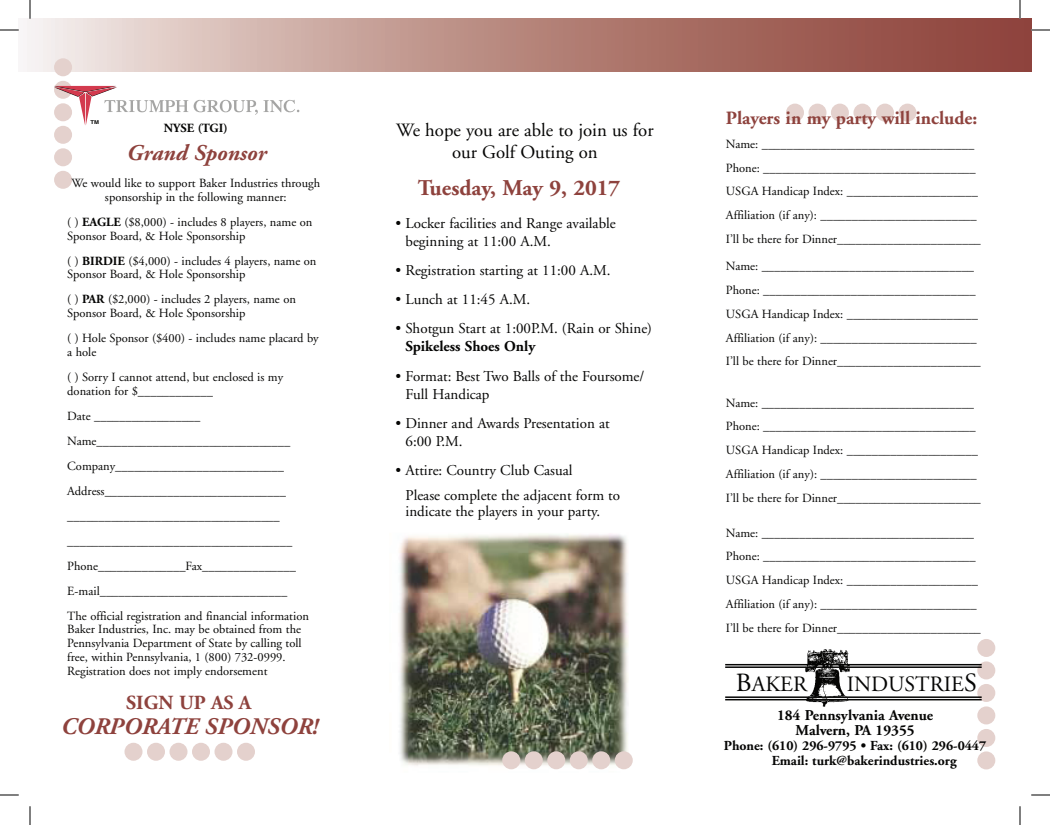
<style>
.page{position:relative;width:1050px;height:825px;background:#fff}
.page>*{position:absolute;margin:0;border:0;box-sizing:border-box;transform-origin:0 0}
.t1{font:italic 700 23.75px "Adobe Garamond";color:#8e423d}
.t2{font:700 22.5px "Adobe Garamond";color:#8e423d}
.t3{font:italic 700 22.5px "Adobe Garamond";color:#8e423d}
.t4{font:21.88px "Adobe Garamond";color:#050504}
.t5{font:700 20px "Adobe Garamond";color:#8e423d}
.t6{font:18.75px/22.5px "Adobe Garamond";color:#050504;text-align:center}
.t7{font:700 18.75px "Adobe Garamond";color:#8e423d}
.t8{font:15px "Adobe Garamond";color:#050504}
.t9{font:700 15px/15px "Adobe Garamond";color:#050504;text-align:center}
.t10{font:700 13.75px/15px "Adobe Garamond";color:#050504}
.t11{font:12.5px/23.8px "Adobe Garamond";color:#050504}
.t12{font:700 12.5px "Adobe Garamond";color:#050504}
.t13{font:700 5.38px "Helvetica";color:#050504;scale:1.11 1}
.s1{font-weight:700}
.s2{color:#fff}
.s3{font-weight:400;color:#fff}
.s4{font-size:26.25px}
</style>
<div class="page">
<svg style="left:27px;top:19px;width:1004px;height:52px;background:#b98b83"></svg>
<img style="left:399px;top:534px;width:232px;height:236px">
<div style="left:786px;top:104px;width:18px;height:18px;background:#e4d1cd;border-radius:50%"></div>
<div style="left:809px;top:104px;width:18px;height:18px;background:#e4d1cd;border-radius:50%"></div>
<div style="left:831px;top:104px;width:18px;height:18px;background:#e4d1cd;border-radius:50%"></div>
<div style="left:854px;top:104px;width:18px;height:18px;background:#e4d1cd;border-radius:50%"></div>
<div style="left:876px;top:104px;width:18px;height:18px;background:#e4d1cd;border-radius:50%"></div>
<div style="left:899px;top:104px;width:18px;height:18px;background:#e4d1cd;border-radius:50%"></div>
<div style="left:54px;top:171px;width:18px;height:18px;background:#e4d1cd;border-radius:50%"></div>
<div style="left:54px;top:148px;width:18px;height:18px;background:#e4d1cd;border-radius:50%"></div>
<div style="left:54px;top:126px;width:18px;height:18px;background:#e4d1cd;border-radius:50%"></div>
<div style="left:54px;top:81px;width:18px;height:18px;background:#e4d1cd;border-radius:50%"></div>
<div style="left:54px;top:58px;width:18px;height:18px;background:#e4d1cd;border-radius:50%"></div>
<div style="left:977px;top:751px;width:18px;height:18px;background:#e4d1cd;border-radius:50%"></div>
<div style="left:977px;top:729px;width:18px;height:18px;background:#e4d1cd;border-radius:50%"></div>
<div style="left:977px;top:706px;width:18px;height:18px;background:#e4d1cd;border-radius:50%"></div>
<div style="left:977px;top:684px;width:18px;height:18px;background:#e4d1cd;border-radius:50%"></div>
<div style="left:977px;top:661px;width:18px;height:18px;background:#e4d1cd;border-radius:50%"></div>
<div style="left:977px;top:639px;width:18px;height:18px;background:#e4d1cd;border-radius:50%"></div>
<div style="left:125px;top:743px;width:17px;height:18px;background:#e4d1cd;border-radius:50%"></div>
<div style="left:147px;top:743px;width:18px;height:18px;background:#e4d1cd;border-radius:50%"></div>
<div style="left:170px;top:743px;width:18px;height:18px;background:#e4d1cd;border-radius:50%"></div>
<div style="left:192px;top:743px;width:18px;height:18px;background:#e4d1cd;border-radius:50%"></div>
<div style="left:215px;top:743px;width:17px;height:18px;background:#e4d1cd;border-radius:50%"></div>
<div style="left:237px;top:743px;width:18px;height:18px;background:#e4d1cd;border-radius:50%"></div>
<img style="left:805px;top:650px;width:45px;height:56px">
<hr style="left:725px;top:664px;width:257px;height:1px;background:#050504">
<hr style="left:725px;top:666px;width:257px;height:2px;background:#050504">
<hr style="left:725px;top:696px;width:257px;height:2px;background:#050504">
<hr style="left:725px;top:699px;width:257px;height:1px;background:#050504">
<div style="left:502px;top:751px;width:18px;height:18px;background:#e4d1cd;border-radius:50%"></div>
<div style="left:525px;top:751px;width:18px;height:18px;background:#e4d1cd;border-radius:50%"></div>
<div style="left:547px;top:751px;width:18px;height:18px;background:#e4d1cd;border-radius:50%"></div>
<div style="left:570px;top:751px;width:18px;height:18px;background:#e4d1cd;border-radius:50%"></div>
<div style="left:592px;top:751px;width:18px;height:18px;background:#e4d1cd;border-radius:50%"></div>
<div style="left:615px;top:751px;width:18px;height:18px;background:#e4d1cd;border-radius:50%"></div>
<svg style="left:54px;top:86px;width:134px;height:39px"></svg>
<svg style="left:194px;top:100px;width:105px;height:15px"></svg>
<svg style="left:0;top:29px;width:19px;height:2px"></svg>
<svg style="left:1031px;top:29px;width:19px;height:2px"></svg>
<svg style="left:0;top:794px;width:19px;height:2px"></svg>
<svg style="left:1031px;top:794px;width:19px;height:2px"></svg>
<svg style="left:29px;top:0;width:2px;height:19px"></svg>
<svg style="left:29px;top:806px;width:2px;height:19px"></svg>
<svg style="left:1019px;top:0;width:2px;height:19px"></svg>
<svg style="left:1019px;top:806px;width:2px;height:19px"></svg>
<p class="t13" style="left:91px;top:117px;width:9px">TM</p>
<p class="t12" style="left:164px;top:121px;width:65px">NYSE (TGI)</p>
<p class="t3" style="left:126px;top:140px;width:141px">Grand Sponsor</p>
<p class="t11" style="left:71px;top:177px;width:250px;line-height:13.8px;text-align:center">We would like to support Baker Industries through sponsorship in the following manner:</p>
<p class="t11" style="left:67px;top:215px;width:247px;line-height:13.8px">( ) <span class="s1">EAGLE</span> ($8,000) - includes 8 players, name on<br>Sponsor Board, &amp; Hole Sponsorship</p>
<p class="t11" style="left:67px;top:254px;width:251px;line-height:13.8px">( ) <span class="s1">BIRDIE</span> ($4,000) - includes 4 players, name on<br>Sponsor Board, &amp; Hole Sponsorship</p>
<p class="t11" style="left:67px;top:293px;width:230px;line-height:13.8px">( ) <span class="s1">PAR</span> ($2,000) - includes 2 players, name on<br>Sponsor Board, &amp; Hole Sponsorship</p>
<p class="t11" style="left:67px;top:332px;width:253px;line-height:13.8px">( ) Hole Sponsor ($400) - includes name placard by a hole</p>
<p class="t11" style="left:67px;top:370px;width:217px;line-height:13.8px">( ) Sorry I cannot attend, but enclosed is my donation for $____________</p>
<p class="t11" style="left:67px;top:404px;width:243px;line-height:25px">Date _________________ Name_______________________________ Company___________________________ Address_____________________________ __________________________________ ____________________________________ Phone______________Fax_______________ E-mail______________________________ The official registration and financial information</p>
<p class="t11" style="left:67px;top:623px;width:236px;line-height:13.8px">Baker Industries, Inc. may be obtained from the Pennsylvania Department of State by calling toll free, within Pennsylvania, 1 (800) 732-0999.<br>Registration does not imply endorsement</p>
<p class="t5" style="left:126px;top:691px;width:127px">SIGN UP AS A</p>
<p class="t1" style="left:60px;top:713px;width:259px">CORPORATE SPONSOR!</p>
<p class="t6" style="left:396px;top:119px;width:259px">We hope you are able to join us for our Golf Outing on</p>
<p class="t2" style="left:418px;top:175px;width:204px">Tuesday, May 9, 2017</p>
<p class="t8" style="left:396px;top:215px;width:222px">• Locker facilities and Range available</p>
<p class="t8" style="left:396px;top:233px;width:157px"><span class="s2">•</span> beginning at 11:00 A.M.</p>
<p class="t8" style="left:396px;top:262px;width:217px">• Registration starting at 11:00 A.M.</p>
<p class="t8" style="left:396px;top:291px;width:136px">• Lunch at 11:45 A.M.</p>
<p class="t8" style="left:396px;top:321px;width:258px">• Shotgun Start at 1:00P.M. (Rain or Shine)</p>
<p class="t9" style="left:396px;top:339px;width:141px"><span class="s3">•</span> Spikeless Shoes Only</p>
<p class="t8" style="left:396px;top:368px;width:250px">• Format: Best Two Balls of the Foursome/</p>
<p class="t8" style="left:396px;top:386px;width:95px"><span class="s2">•</span> Full Handicap</p>
<p class="t8" style="left:396px;top:415px;width:216px">• Dinner and Awards Presentation at</p>
<p class="t8" style="left:396px;top:433px;width:69px"><span class="s2">•</span> 6:00 P.M.</p>
<p class="t8" style="left:396px;top:462px;width:178px">• Attire: Country Club Casual</p>
<p class="t8" style="left:396px;top:487px;width:226px"><span class="s2">•</span> Please complete the adjacent form to</p>
<p class="t8" style="left:396px;top:504px;width:206px"><span class="s2">•</span> indicate the players in your party.</p>
<p class="t7" style="left:726px;top:108px;width:253px">Players in my party will include:</p>
<p class="t11" style="left:726px;top:132px;width:256px">Name: __________________________________ Phone: __________________________________ USGA Handicap Index: _____________________ Affiliation (if any): _________________________ I’ll be there for Dinner_______________________</p>
<p class="t11" style="left:726px;top:255px;width:256px">Name: __________________________________ Phone: __________________________________ USGA Handicap Index: _____________________ Affiliation (if any): _________________________ I’ll be there for Dinner_______________________</p>
<p class="t11" style="left:726px;top:391px;width:256px">Name: __________________________________ Phone: __________________________________ USGA Handicap Index: _____________________ Affiliation (if any): _________________________ I’ll be there for Dinner_______________________</p>
<p class="t11" style="left:726px;top:521px;width:256px">Name: __________________________________ Phone: __________________________________ USGA Handicap Index: _____________________ Affiliation (if any): _________________________ I’ll be there for Dinner_______________________</p>
<p class="t4" style="left:736px;top:672px;width:73px"><span class="s4">B</span>AKER</p>
<p class="t4" style="left:847px;top:672px;width:132px">INDUSTRIE<span class="s4">S</span></p>
<p class="t9" style="left:777px;top:708px;width:158px">184 Pennsylvania Avenue<br>Malvern, PA 19355</p>
<p class="t10" style="left:772px;top:738px;width:216px;text-indent:-48px">Phone: (610) 296-9795 • Fax: (610) 296-0447<br>Email: turk@bakerindustries.org</p>
</div>
